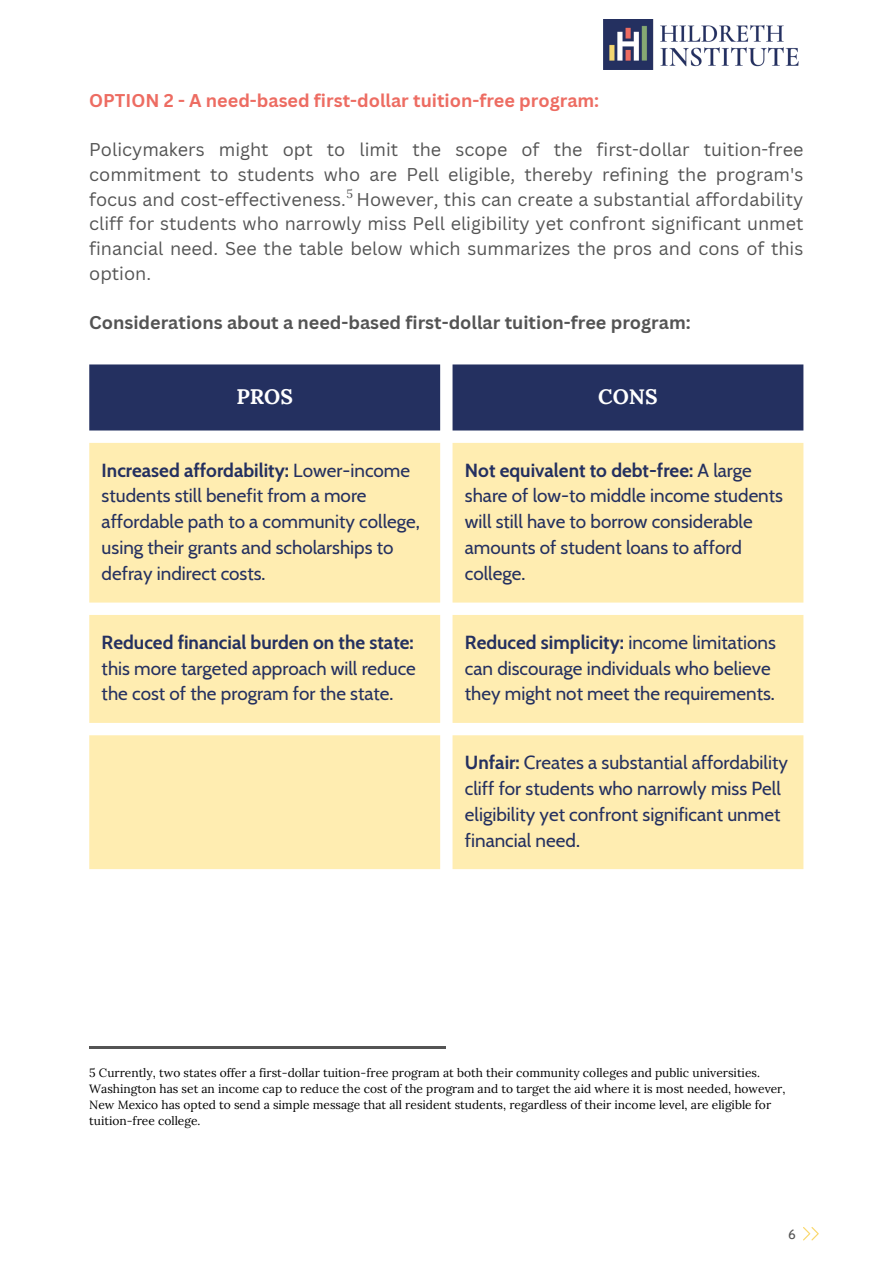
<style>
.page{position:relative;width:893px;height:1264px;background:#fff}
.page>*{position:absolute;margin:0;border:0;box-sizing:border-box;transform-origin:0 0}
.t1{font:700 21px "Lora";color:#fff}
.t2{font:18.9px/25.8px "Cabin";color:#243060}
.t3{font:18px/24.8px "Canva Sans";color:#545454;text-align:justify}
.t4{font:700 18px "Canva Sans";color:#545454}
.t5{font:700 18px "Canva Sans";color:#ed6c62}
.t6{font:13.5px "Cabin";color:#545454}
.t7{font:12px/16px "Lora";color:#000}
.t8{font:12px "Lora";color:#545454}
.s1{font-weight:700}
</style>
<div class="page">
<svg style="left:803px;top:1227px;width:15px;height:13px"></svg>
<div style="left:89px;top:364px;width:714px;height:66px;background:#243060"></div>
<svg style="left:89px;top:443px;width:714px;height:426px;background:#ffeeb6"></svg>
<hr style="left:89px;top:1046px;width:357px;height:2px;background:#545454">
<img style="left:603px;top:20px;width:196px;height:49px">
<p class="t5" style="left:89px;top:87px;width:511px">OPTION 2 - A need-based first-dollar tuition-free program:</p>
<p class="t3" style="left:89px;top:137px;width:715px">Policymakers might opt to limit the scope of the first-dollar tuition-free commitment to students who are Pell eligible, thereby refining the program's focus and cost-effectiveness. However, this can create a substantial affordability cliff for students who narrowly miss Pell eligibility yet confront significant unmet financial need. See the table below which summarizes the pros and cons of this option.</p>
<p class="t4" style="left:89px;top:310px;width:603px">Considerations about a need-based first-dollar tuition-free program:</p>
<p class="t8" style="left:346px;top:186px;width:8px">5</p>
<p class="t1" style="left:236px;top:383px;width:58px">PROS</p>
<p class="t1" style="left:598px;top:383px;width:61px">CONS</p>
<p class="t2" style="left:102px;top:457px;width:320px"><span class="s1">Increased affordability:</span> Lower-income students still benefit from a more affordable path to a community college, using their grants and scholarships to defray indirect costs.</p>
<p class="t2" style="left:465px;top:457px;width:319px"><span class="s1">Not equivalent to debt-free:</span> A large share of low-to middle income students will still have to borrow considerable amounts of student loans to afford college.</p>
<p class="t2" style="left:102px;top:629px;width:316px;text-align:justify"><span class="s1">Reduced financial burden on the state: </span>this more targeted approach will reduce the cost of the program for the state.</p>
<p class="t2" style="left:465px;top:629px;width:312px"><span class="s1">Reduced simplicity:</span> income limitations can discourage individuals who believe they might not meet the requirements.</p>
<p class="t2" style="left:465px;top:749px;width:324px"><span class="s1">Unfair:</span> Creates a substantial affordability cliff for students who narrowly miss Pell eligibility yet confront significant unmet financial need.</p>
<p class="t7" style="left:89px;top:1064px;width:697px">5 Currently, two states offer a first-dollar tuition-free program at both their community colleges and public universities.<br>Washington has set an income cap to reduce the cost of the program and to target the aid where it is most needed, however, New Mexico has opted to send a simple message that all resident students, regardless of their income level, are eligible for tuition-free college.</p>
<p class="t6" style="left:788px;top:1226px;width:9px">6</p>
</div>
